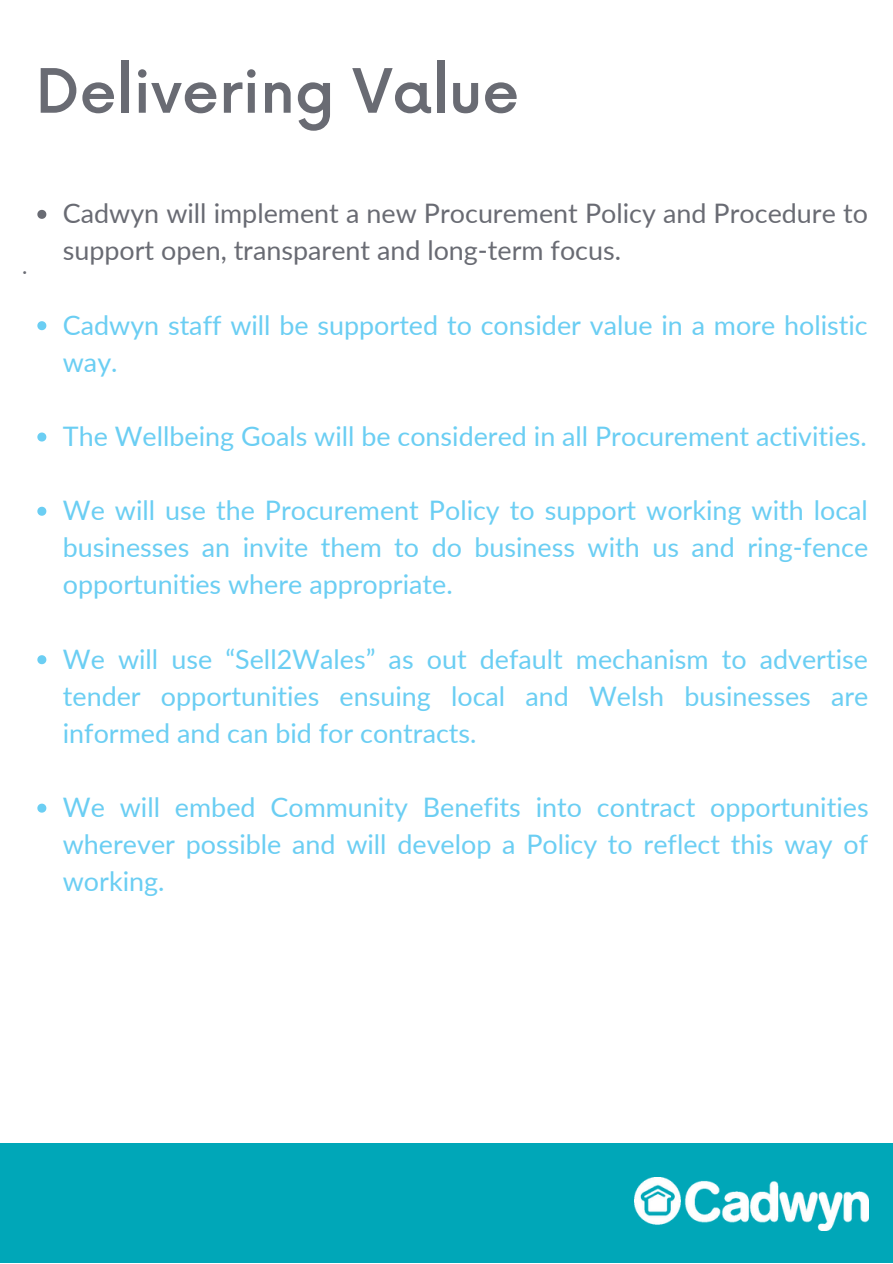
<style>
.page{position:relative;width:893px;height:1264px;background:#fff}
.page>*{position:absolute;margin:0;border:0;box-sizing:border-box;transform-origin:0 0}
.t1{font:500 59.55px "Now";color:#696b73}
.t2{font:26.85px/37px "Lato";color:#6bcef3;text-align:justify}
.t3{font:26.85px/37px "Lato";color:#696b73}
.t4{font:22.65px "Lato";color:#696b73}
</style>
<div class="page">
<svg style="left:37px;top:210px;width:9px;height:9px"></svg>
<svg style="left:37px;top:321px;width:9px;height:9px"></svg>
<svg style="left:37px;top:432px;width:9px;height:9px"></svg>
<svg style="left:37px;top:507px;width:9px;height:9px"></svg>
<svg style="left:37px;top:655px;width:9px;height:9px"></svg>
<svg style="left:37px;top:803px;width:9px;height:9px"></svg>
<div style="left:0;top:1143px;width:892px;height:119px;background:#00a7b8"></div>
<img style="left:634px;top:1177px;width:234px;height:53px">
<h1 class="t1" style="left:36px;top:59px;width:485px">Delivering Value</h1>
<p class="t4" style="left:22px;top:251px;width:7px">.</p>
<p class="t3" style="left:63px;top:194px;width:806px">Cadwyn will implement a new Procurement Policy and Procedure to support open, transparent and long-term focus.</p>
<p class="t2" style="left:63px;top:306px;width:806px">Cadwyn staff will be supported to consider value in a more holistic way.</p>
<p class="t2" style="left:63px;top:417px;width:805px">The Wellbeing Goals will be considered in all Procurement activities.</p>
<p class="t2" style="left:63px;top:491px;width:806px">We will use the Procurement Policy to support working with local businesses an invite them to do business with us and ring-fence opportunities where appropriate.</p>
<p class="t2" style="left:63px;top:639px;width:807px">We will use “Sell2Wales” as out default mechanism to advertise tender opportunities ensuing local and Welsh businesses are informed and can bid for contracts.</p>
<p class="t2" style="left:63px;top:788px;width:807px">We will embed Community Benefits into contract opportunities wherever possible and will develop a Policy to reflect this way of working.</p>
</div>
